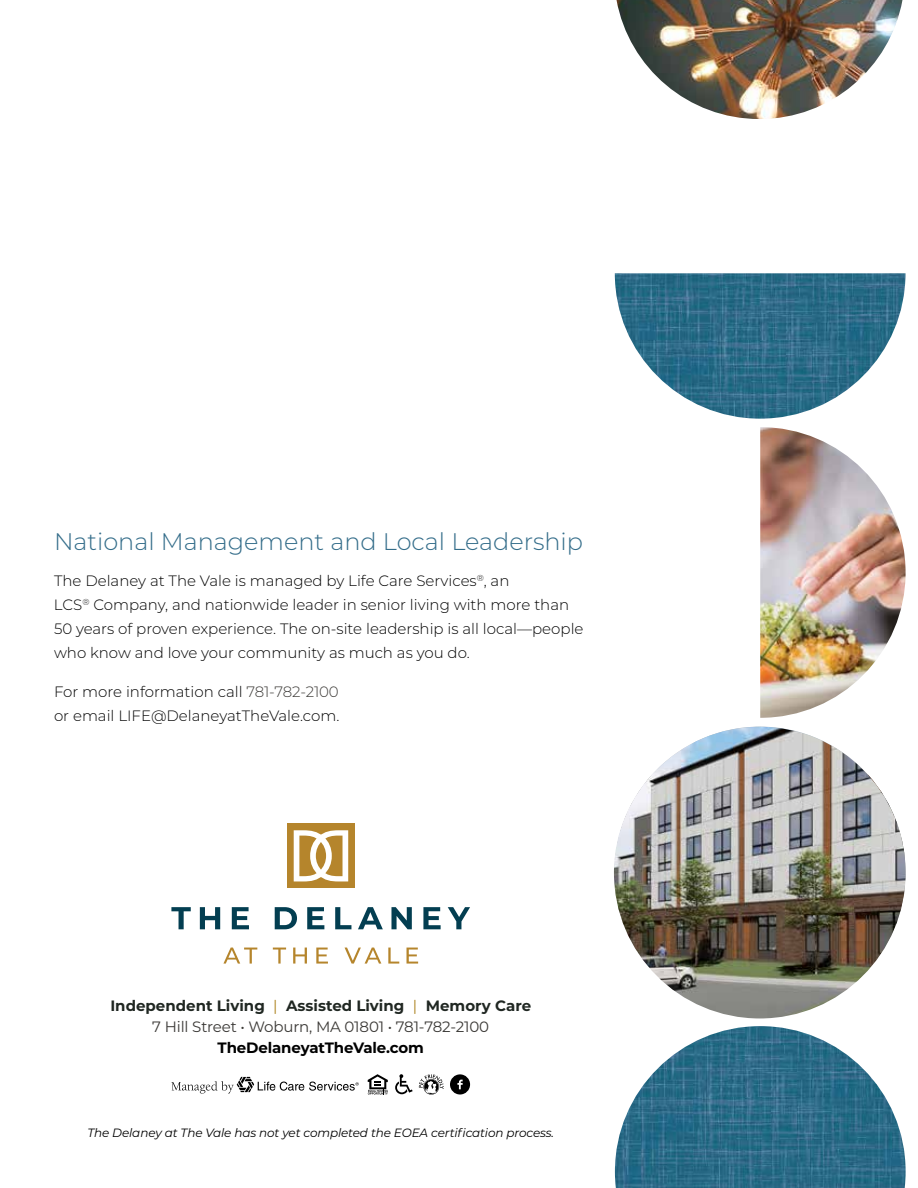
<style>
.page{position:relative;width:918px;height:1188px;background:#fff}
.page>*{position:absolute;margin:0;border:0;box-sizing:border-box;transform-origin:0 0}
.t1{font:300 24px "Montserrat";color:#346d8a}
.t2{font:300 15px/24px "Montserrat";color:#000}
.t3{font:700 15px/21px "Montserrat";color:#202722;text-align:center}
.t4{font:700 15px "Montserrat";letter-spacing:-.01em;color:#000}
.t5{font:italic 12px "Montserrat";letter-spacing:-.01em;color:#000}
.s1{color:#3b3936}
.s2{font-weight:400;color:#ad8421}
.s3{font-weight:400;color:#3b3936}
</style>
<div class="page">
<img style="left:615px;top:1026px;width:291px;height:162px">
<img style="left:615px;top:273px;width:291px;height:146px">
<img style="left:617px;top:0;width:285px;height:119px">
<img style="left:654px;top:727px;width:212px;height:45px">
<img style="left:652px;top:971px;width:216px;height:46px">
<img style="left:760px;top:427px;width:146px;height:291px">
<svg style="left:171px;top:907px;width:20px;height:22px"></svg>
<svg style="left:200px;top:907px;width:20px;height:22px"></svg>
<svg style="left:232px;top:907px;width:17px;height:22px"></svg>
<svg style="left:275px;top:907px;width:22px;height:22px"></svg>
<svg style="left:307px;top:907px;width:17px;height:22px"></svg>
<svg style="left:335px;top:907px;width:16px;height:22px"></svg>
<svg style="left:358px;top:907px;width:25px;height:22px"></svg>
<svg style="left:391px;top:907px;width:21px;height:22px"></svg>
<svg style="left:423px;top:907px;width:18px;height:22px"></svg>
<svg style="left:448px;top:907px;width:22px;height:22px"></svg>
<svg style="left:223px;top:948px;width:34px;height:16px"></svg>
<svg style="left:273px;top:948px;width:13px;height:16px"></svg>
<svg style="left:293px;top:948px;width:14px;height:16px"></svg>
<svg style="left:316px;top:948px;width:12px;height:16px"></svg>
<svg style="left:345px;top:948px;width:36px;height:16px"></svg>
<svg style="left:388px;top:948px;width:11px;height:16px"></svg>
<svg style="left:407px;top:948px;width:11px;height:16px"></svg>
<div style="left:287px;top:824px;width:68px;height:64px;background:#b5852c"></div>
<svg style="left:294px;top:830px;width:54px;height:51px"></svg>
<svg style="left:171px;top:1077px;width:188px;height:17px"></svg>
<svg style="left:419px;top:1074px;width:25px;height:21px"></svg>
<svg style="left:450px;top:1074px;width:20px;height:21px"></svg>
<svg style="left:395px;top:1074px;width:18px;height:20px"></svg>
<svg style="left:368px;top:1074px;width:20px;height:21px"></svg>
<img style="left:614px;top:727px;width:292px;height:291px;border-radius:146px">
<h1 class="t1" style="left:54px;top:525px;width:531px">National Management and Local Leadership</h1>
<p class="t2" style="left:54px;top:568px;width:531px">The Delaney at The Vale is managed by Life Care Services<sup>®</sup>, an<br>LCS<sup>®</sup> Company, and nationwide leader in senior living with more than 50 years of proven experience. The on-site leadership is all local—people who know and love your community as much as you do.</p>
<p class="t2" style="left:54px;top:679px;width:287px">For more information call <span class="s1">781-782-2100 </span>or email LIFE@DelaneyatTheVale.com.</p>
<p class="t3" style="left:110px;top:995px;width:422px">Independent Living <span class="s2">|</span> Assisted Living <span class="s2">|</span> Memory Care<br><span class="s3">7 Hill Street • Woburn, MA 01801 • 781-782-2100</span></p>
<p class="t4" style="left:218px;top:1037px;width:208px">TheDelaneyatTheVale.com</p>
<p class="t5" style="left:87px;top:1125px;width:468px">The Delaney at The Vale has not yet completed the EOEA certification process.</p>
</div>
